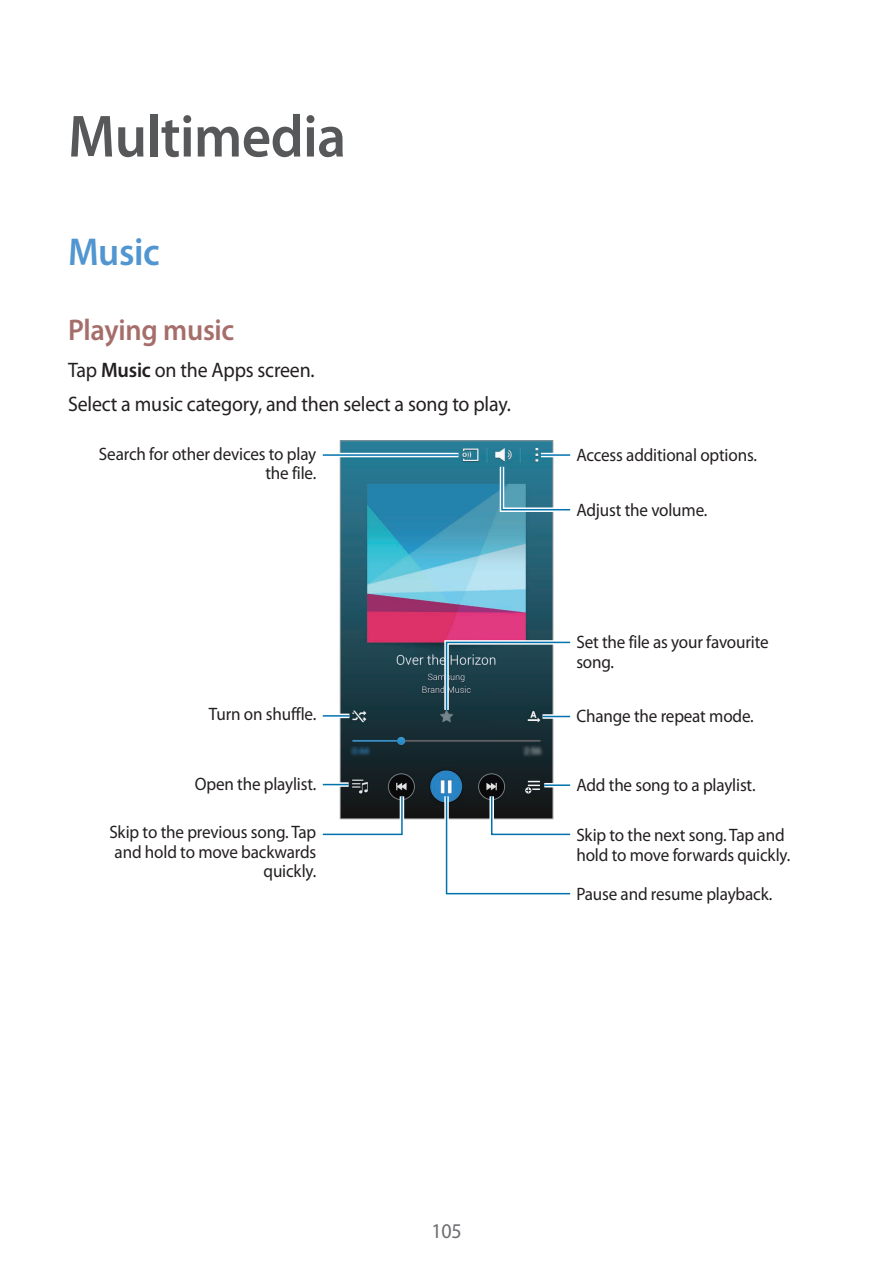
<style>
.page{position:relative;width:893px;height:1263px;background:#fff}
.page>*{position:absolute;margin:0;border:0;box-sizing:border-box;transform-origin:0 0}
.t1{font:600 60px "Myriad Pro";letter-spacing:-.01em;color:#57585a;scale:.95 1}
.t2{font:600 39px "Myriad Pro";letter-spacing:-.01em;color:#5296d1;scale:.95 1}
.t3{font:600 30px "Myriad Pro";letter-spacing:-.01em;color:#a66e6a;scale:.95 1}
.t4{font:21px/33.3px "Myriad Pro";letter-spacing:-.01em;color:#231f20;scale:.95 1}
.t5{font:21px "Myriad Pro";color:#6c6d70;scale:.95 1}
.t6{font:18px/19.5px "Myriad Pro";letter-spacing:-.01em;color:#231f20;scale:.95 1}
.s1{font-weight:600}
</style>
<div class="page">
<svg style="left:339px;top:440px;width:215px;height:379px"></svg>
<hr style="left:541px;top:453px;width:29px;height:4px;background:#fff">
<hr style="left:541px;top:454px;width:29px;height:2px;background:#0073ae">
<div style="left:542px;top:714px;width:28px;height:5px;background:#bad9e9"></div>
<hr style="left:323px;top:714px;width:26px;height:4px;background:#fff">
<hr style="left:323px;top:715px;width:26px;height:2px;background:#0073ae">
<hr style="left:544px;top:783px;width:26px;height:4px;background:#fff">
<hr style="left:544px;top:784px;width:26px;height:2px;background:#0073ae">
<svg style="left:442px;top:792px;width:129px;height:103px"></svg>
<svg style="left:322px;top:792px;width:84px;height:44px"></svg>
<hr style="left:323px;top:453px;width:135px;height:4px;background:#fff">
<hr style="left:323px;top:454px;width:135px;height:2px;background:#0073ae">
<svg style="left:323px;top:782px;width:26px;height:5px"></svg>
<svg style="left:323px;top:784px;width:26px;height:1px"></svg>
<svg style="left:497px;top:462px;width:74px;height:52px"></svg>
<svg style="left:442px;top:638px;width:129px;height:79px"></svg>
<h1 class="t1" style="left:68px;top:98px;width:294px">Multimedia</h1>
<h2 class="t2" style="left:68px;top:227px;width:98px">Music</h2>
<h3 class="t3" style="left:68px;top:310px;width:177px">Playing music</h3>
<p class="t4" style="left:68px;top:353px;width:468px">Tap <span class="s1">Music</span> on the Apps screen.<br>Select a music category, and then select a song to play.</p>
<p class="t6" style="left:99px;top:443px;width:230px;text-align:right">Search for other devices to play the file.</p>
<p class="t6" style="left:209px;top:704px;width:115px">Turn on shuffle.</p>
<p class="t6" style="left:195px;top:774px;width:129px">Open the playlist.</p>
<p class="t6" style="left:109px;top:822px;width:219px;text-align:right">Skip to the previous song. Tap and hold to move backwards quickly.</p>
<p class="t6" style="left:576px;top:445px;width:192px">Access additional options.</p>
<p class="t6" style="left:576px;top:500px;width:139px">Adjust the volume.</p>
<p class="t6" style="left:576px;top:632px;width:204px">Set the file as your favourite song.</p>
<p class="t6" style="left:576px;top:706px;width:188px">Change the repeat mode.</p>
<p class="t6" style="left:576px;top:774px;width:190px">Add the song to a playlist.</p>
<p class="t6" style="left:576px;top:825px;width:227px">Skip to the next song. Tap and hold to move forwards quickly.</p>
<p class="t6" style="left:576px;top:884px;width:208px">Pause and resume playback.</p>
<p class="t5" style="left:431px;top:1218px;width:33px">105</p>
</div>
